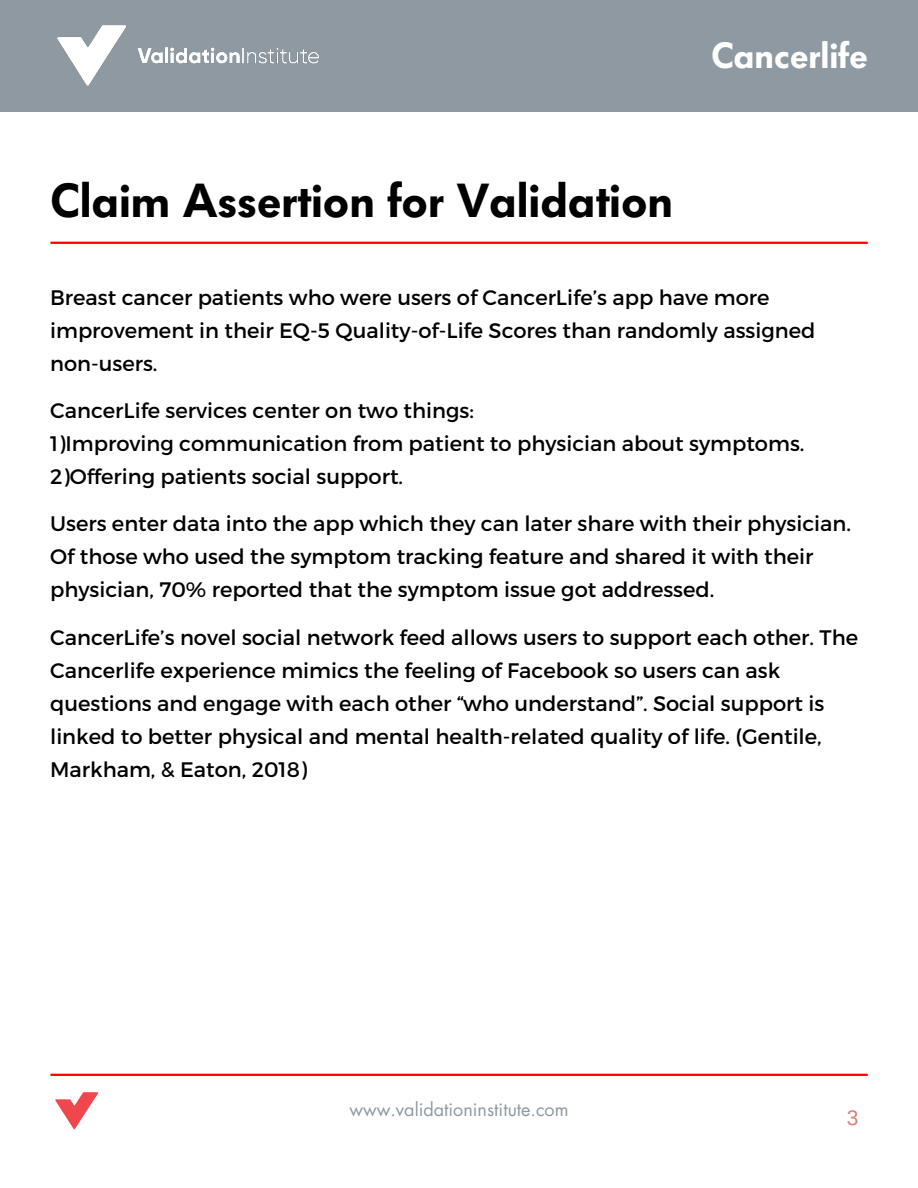
<style>
.page{position:relative;width:918px;height:1188px;background:#fff}
.page>*{position:absolute;margin:0;border:0;box-sizing:border-box;transform-origin:0 0}
.t1{font:600 47.25px "Futura BQ";color:#000}
.t2{font:600 36px "Futura BQ";color:#fff}
.t3{font:21px/33px "Montserrat";color:#000}
.t4{font:21px "Arimo";color:#d97f76}
.t5{font:18px "Futura LT";color:#8e99a2}
</style>
<div class="page">
<div style="left:0;top:0;width:918px;height:111px;background:#8e99a2"></div>
<img style="left:57px;top:25px;width:262px;height:61px">
<hr style="left:51px;top:1074px;width:816px;height:2px;background:#f00">
<img style="left:55px;top:1092px;width:44px;height:38px">
<hr style="left:51px;top:242px;width:816px;height:2px;background:#f00">
<p class="t2" style="left:711px;top:35px;width:158px">Cancerlife</p>
<p class="t1" style="left:50px;top:173px;width:625px">Claim Assertion for Validation</p>
<p class="t3" style="left:50px;top:280px;width:767px">Breast cancer patients who were users of CancerLife’s app have more improvement in their EQ-5 Quality-of-Life Scores than randomly assigned non-users.</p>
<p class="t3" style="left:50px;top:393px;width:425px">CancerLife services center on two things:</p>
<p class="t3" style="left:50px;top:426px;width:756px">1)Improving communication from patient to physician about symptoms.</p>
<p class="t3" style="left:50px;top:459px;width:354px">2)Offering patients social support.</p>
<p class="t3" style="left:50px;top:506px;width:802px">Users enter data into the app which they can later share with their physician.<br>Of those who used the symptom tracking feature and shared it with their physician, 70% reported that the symptom issue got addressed.</p>
<p class="t3" style="left:50px;top:620px;width:809px">CancerLife’s novel social network feed allows users to support each other. The Cancerlife experience mimics the feeling of Facebook so users can ask questions and engage with each other “who understand”. Social support is linked to better physical and mental health-related quality of life. (Gentile, Markham, &amp; Eaton, 2018)</p>
<p class="t5" style="left:349px;top:1098px;width:221px">www.validationinstitute.com</p>
<p class="t4" style="left:847px;top:1106px;width:13px">3</p>
</div>
